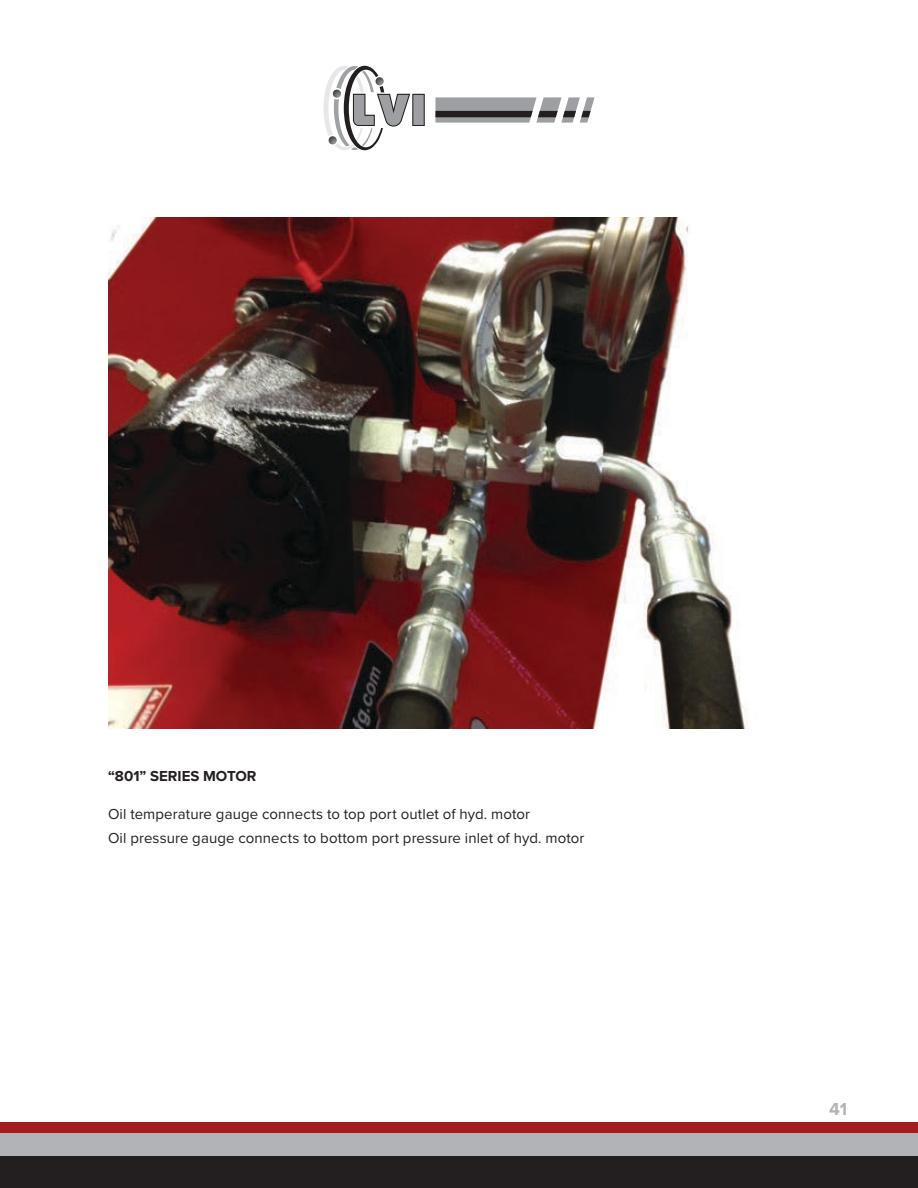
<style>
.page{position:relative;width:918px;height:1188px;background:#fff}
.page>*{position:absolute;margin:0;border:0;box-sizing:border-box;transform-origin:0 0}
.t1{font:700 18px "Proxima Nova";color:#b2b3b7}
.t2{font:15px/24px "Proxima Nova";letter-spacing:.005em;color:#231f20}
.t3{font:700 15px "Proxima Nova";letter-spacing:.005em;color:#231f20}
</style>
<div class="page">
<div style="left:0;top:1123px;width:918px;height:65px;background:#a31d20"></div>
<div style="left:0;top:1134px;width:918px;height:54px;background:#b2b3b7"></div>
<div style="left:0;top:1157px;width:918px;height:31px;background:#231f20"></div>
<svg style="left:435px;top:97px;width:160px;height:26px;background:#969698"></svg>
<svg style="left:323px;top:66px;width:102px;height:84px"></svg>
<img style="left:108px;top:217px;width:639px;height:512px">
<p class="t3" style="left:108px;top:765px;width:150px">“801” SERIES MOTOR</p>
<p class="t2" style="left:108px;top:801px;width:478px">Oil temperature gauge connects to top port outlet of hyd. motor<br>Oil pressure gauge connects to bottom port pressure inlet of hyd. motor</p>
<p class="t1" style="left:829px;top:1095px;width:20px">41</p>
</div>
